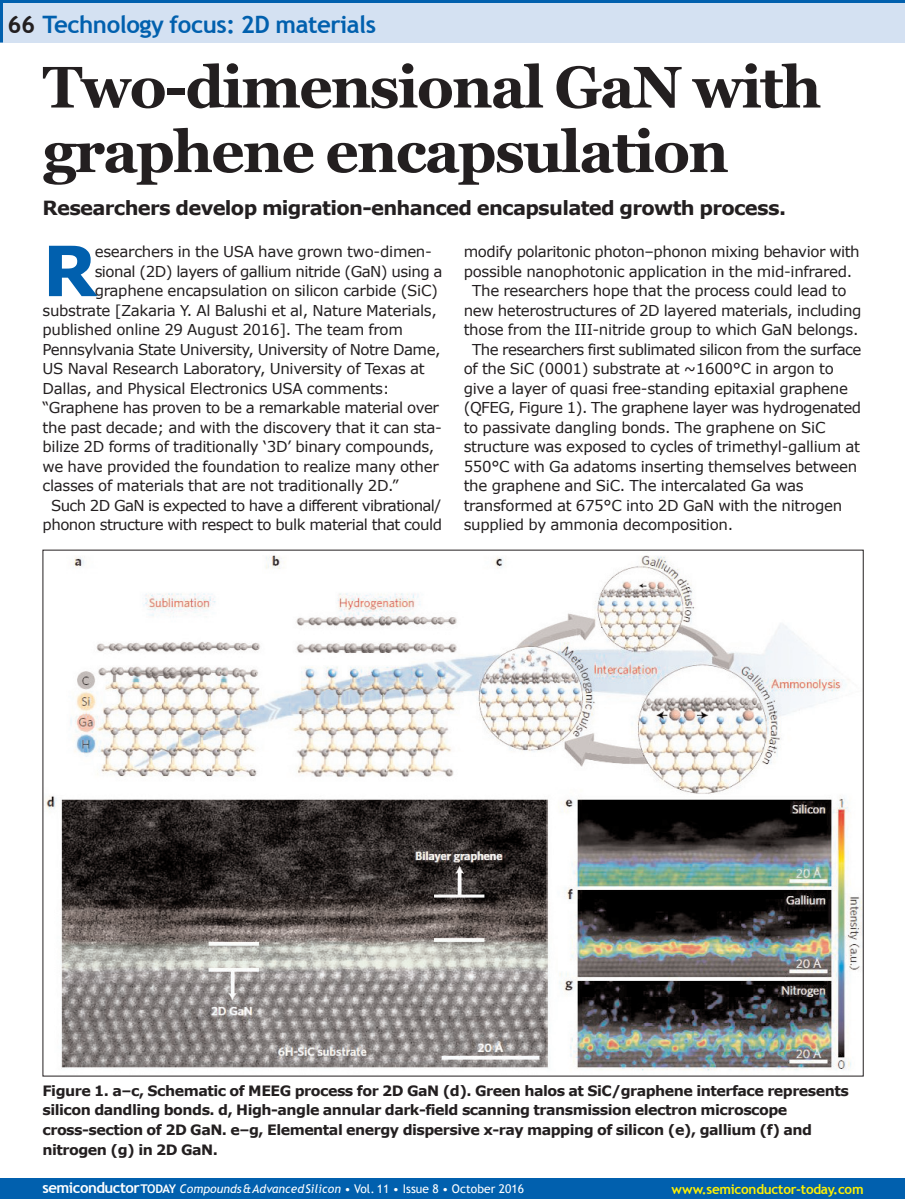
<style>
.page{position:relative;width:905px;height:1199px;background:#fff}
.page>*{position:absolute;margin:0;border:0;box-sizing:border-box;transform-origin:0 0}
.t1{font:700 69.3px "Verdana";color:#0160ae}
.t2{font:700 58.5px/64.5px "Georgia";letter-spacing:-.03em;color:#231f20}
.t3{font:700 24px "Trebuchet MS";letter-spacing:-.02em;color:#0160ae}
.t4{font:700 19.5px "Verdana";letter-spacing:-.035em;color:#231f20}
.t5{font:15px "Verdana";letter-spacing:-.02em;color:#231f20}
.t6{font:15px "Verdana";letter-spacing:-.04em;color:#231f20}
.t7{font:700 14.25px/19.5px "Verdana";letter-spacing:-.035em;color:#231f20}
.t8{font:700 13.5px "Trebuchet MS";letter-spacing:-.02em;color:#fff101}
.t9{font:12px "Trebuchet MS";letter-spacing:.005em;color:#fff}
.s1{color:#231f20}
.s2{font-weight:700;font-size:15px}
.s3{font-weight:700}
.s4{font-style:italic}
</style>
<div class="page">
<div style="left:0;top:0;width:904px;height:43px;background:#d4e1f2"></div>
<hr style="left:0;top:0;width:3px;height:43px;background:#0160ae">
<hr style="left:0;top:0;width:904px;height:3px;background:#0160ae">
<img style="left:45px;top:555px;width:816px;height:516px">
<div style="left:0;top:1178px;width:904px;height:20px;background:#0160ae"></div>
<p class="t3" style="left:7px;top:10px;width:370px"><span class="s1">66</span> Technology focus: 2D materials</p>
<p class="t2" style="left:43px;top:55px;width:780px">Two-dimensional GaN with graphene encapsulation</p>
<p class="t4" style="left:43px;top:195px;width:745px">Researchers develop migration-enhanced encapsulated growth process.</p>
<p class="t5" style="left:95px;top:242px;width:339px">esearchers in the USA have grown two-dimen-</p>
<p class="t5" style="left:95px;top:261px;width:349px">sional (2D) layers of gallium nitride (GaN) using a</p>
<p class="t5" style="left:95px;top:281px;width:345px">graphene encapsulation on silicon carbide (SiC)</p>
<p class="t5" style="left:43px;top:300px;width:396px">substrate [Zakaria Y. Al Balushi et al, Nature Materials,</p>
<p class="t5" style="left:43px;top:320px;width:362px">published online 29 August 2016]. The team from</p>
<p class="t5" style="left:43px;top:339px;width:399px">Pennsylvania State University, University of Notre Dame,</p>
<p class="t5" style="left:43px;top:359px;width:384px">US Naval Research Laboratory, University of Texas at</p>
<p class="t5" style="left:43px;top:378px;width:348px">Dallas, and Physical Electronics USA comments:</p>
<p class="t5" style="left:43px;top:398px;width:398px">“Graphene has proven to be a remarkable material over</p>
<p class="t5" style="left:43px;top:417px;width:401px">the past decade; and with the discovery that it can sta-</p>
<p class="t5" style="left:43px;top:437px;width:393px">bilize 2D forms of traditionally ‘3D’ binary compounds,</p>
<p class="t5" style="left:43px;top:456px;width:398px">we have provided the foundation to realize many other</p>
<p class="t5" style="left:43px;top:476px;width:357px">classes of materials that are not traditionally 2D.”</p>
<p class="t6" style="left:51px;top:495px;width:392px">Such 2D GaN is expected to have a different vibrational/</p>
<p class="t5" style="left:43px;top:515px;width:401px">phonon structure with respect to bulk material that could</p>
<p class="t1" style="left:43px;top:226px;width:56px">R</p>
<p class="t5" style="left:463px;top:242px;width:397px">modify polaritonic photon–phonon mixing behavior with</p>
<p class="t5" style="left:463px;top:261px;width:390px">possible nanophotonic application in the mid-infrared.</p>
<p class="t5" style="left:472px;top:281px;width:376px">The researchers hope that the process could lead to</p>
<p class="t5" style="left:463px;top:300px;width:399px">new heterostructures of 2D layered materials, including</p>
<p class="t5" style="left:463px;top:320px;width:396px">those from the III-nitride group to which GaN belongs.</p>
<p class="t6" style="left:472px;top:339px;width:390px">The researchers first sublimated silicon from the surface</p>
<p class="t5" style="left:463px;top:359px;width:372px">of the SiC (0001) substrate at ~1600°C in argon to</p>
<p class="t5" style="left:463px;top:378px;width:386px">give a layer of quasi free-standing epitaxial graphene</p>
<p class="t5" style="left:463px;top:398px;width:399px">(QFEG, Figure 1). The graphene layer was hydrogenated</p>
<p class="t5" style="left:463px;top:417px;width:363px">to passivate dangling bonds. The graphene on SiC</p>
<p class="t5" style="left:463px;top:437px;width:398px">structure was exposed to cycles of trimethyl-gallium at</p>
<p class="t5" style="left:463px;top:456px;width:395px">550°C with Ga adatoms inserting themselves between</p>
<p class="t5" style="left:463px;top:476px;width:341px">the graphene and SiC. The intercalated Ga was</p>
<p class="t5" style="left:463px;top:495px;width:380px">transformed at 675°C into 2D GaN with the nitrogen</p>
<p class="t5" style="left:463px;top:515px;width:271px">supplied by ammonia decomposition.</p>
<p class="t7" style="left:43px;top:1080px;width:807px">Figure 1. a–c, Schematic of MEEG process for 2D GaN (d). Green halos at SiC/graphene interface represents silicon dandling bonds. d, High-angle annular dark-field scanning transmission electron microscope cross-section of 2D GaN. e–g, Elemental energy dispersive x-ray mapping of silicon (e), gallium (f) and nitrogen (g) in 2D GaN.</p>
<p class="t9" style="left:43px;top:1181px;width:483px"><span class="s2">semiconductor</span><span class="s3">TODAY</span> <span class="s4">Compounds&amp;AdvancedSilicon</span> • Vol. 11 • Issue 8 • October 2016</p>
<p class="t8" style="left:671px;top:1180px;width:194px">www.semiconductor-today.com</p>
</div>
